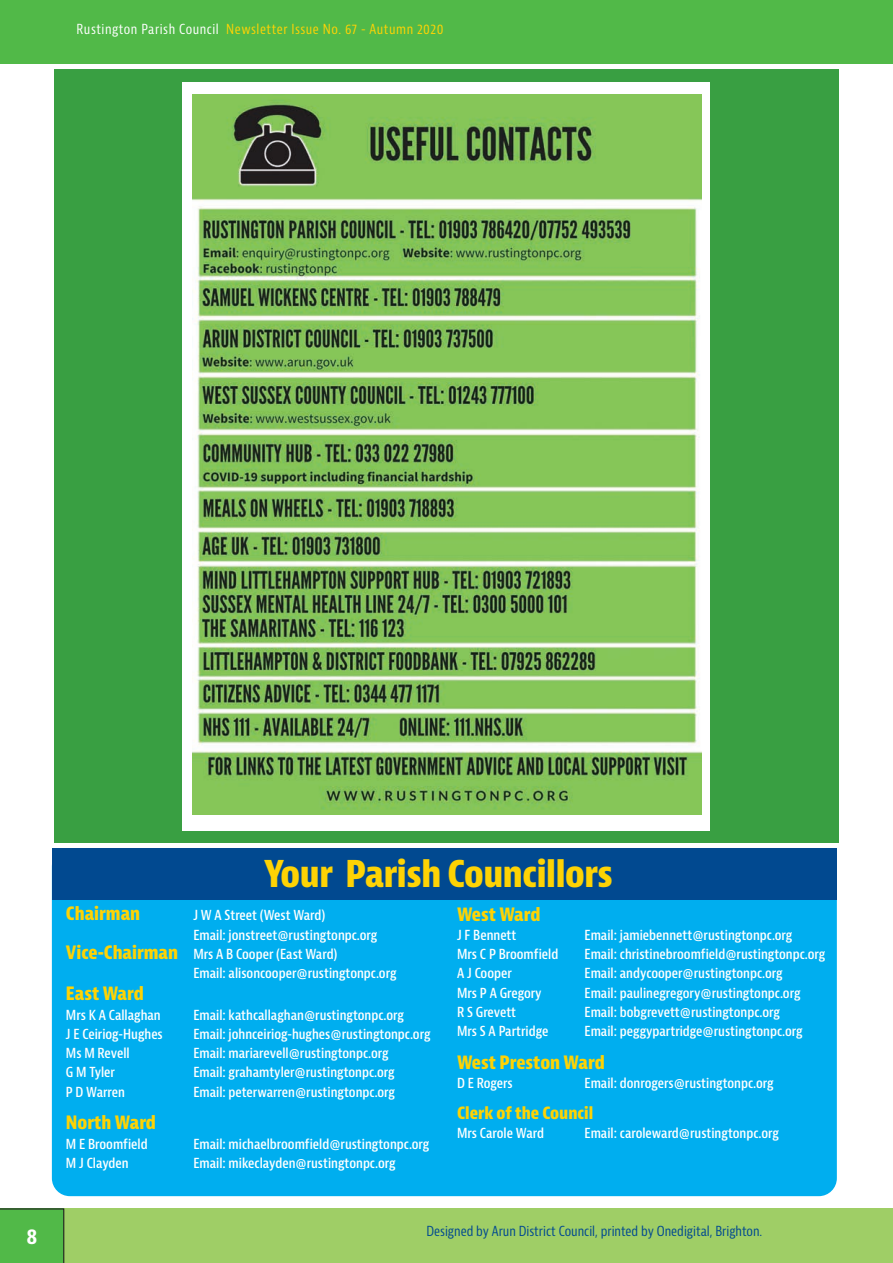
<style>
.page{position:relative;width:893px;height:1263px;background:#fff}
.page>*{position:absolute;margin:0;border:0;box-sizing:border-box;transform-origin:0 0}
.t1{font:700 condensed 36px "Bernina Sans";letter-spacing:-.01em;color:#fed304}
.t2{font:700 condensed 21px "Bernina Sans";color:#fff}
.t3{font:700 condensed 18px "Bernina Sans";color:#fed304}
.t4{font:700 condensed 16.5px "Bernina Sans";color:#fed304}
.t5{font:600 condensed 13.5px "Bernina Sans";color:#fff}
.t6{font:condensed 13.5px "Bernina Sans";color:#014990}
.t7{font:condensed 13.5px "Bernina Sans";letter-spacing:.04em;color:#fed304}
.s1{color:#fff}
.s2{font-weight:700;font-size:18px;color:#fed304}
</style>
<div class="page">
<div style="left:54px;top:69px;width:785px;height:774px;background:#399f42"></div>
<div style="left:64px;top:1209px;width:829px;height:54px;background:#9fce66"></div>
<div style="left:0;top:1208px;width:64px;height:55px;background:#51b948"></div>
<div style="left:0;top:0;width:893px;height:64px;background:#51b948"></div>
<div style="left:52px;top:848px;width:785px;height:348px;background:#00aeef;border-radius:18px"></div>
<div style="left:52px;top:848px;width:785px;height:51px;background:#014990"></div>
<div style="left:183px;top:82px;width:527px;height:749px;background:#fff"></div>
<img style="left:192px;top:94px;width:509px;height:720px">
<p class="t7" style="left:77px;top:21px;width:368px"><span class="s1">Rustington Parish Council</span> Newsletter Issue No. 67 - Autumn 2020</p>
<h2 class="t2" style="left:26px;top:1224px;width:12px">8</h2>
<h1 class="t1" style="left:264px;top:852px;width:350px">Your Parish Councillors</h1>
<h3 class="t3" style="left:457px;top:903px;width:85px">West Ward</h3>
<p class="t5" style="left:457px;top:927px;width:61px">J F Bennett</p>
<p class="t5" style="left:585px;top:927px;width:209px">Email: jamiebennett@rustingtonpc.org</p>
<p class="t5" style="left:457px;top:946px;width:103px">Mrs C P Broomfield</p>
<p class="t5" style="left:585px;top:946px;width:242px">Email: christinebroomfield@rustingtonpc.org</p>
<p class="t5" style="left:457px;top:965px;width:56px">A J Cooper</p>
<p class="t5" style="left:585px;top:965px;width:200px">Email: andycooper@rustingtonpc.org</p>
<p class="t5" style="left:457px;top:984px;width:86px">Mrs P A Gregory</p>
<p class="t5" style="left:585px;top:984px;width:217px">Email: paulinegregory@rustingtonpc.org</p>
<p class="t5" style="left:457px;top:1004px;width:61px">R S Grevett</p>
<p class="t5" style="left:585px;top:1004px;width:197px">Email: bobgrevett@rustingtonpc.org</p>
<p class="t5" style="left:457px;top:1023px;width:93px">Mrs S A Partridge</p>
<p class="t5" style="left:585px;top:1023px;width:220px">Email: peggypartridge@rustingtonpc.org</p>
<h3 class="t3" style="left:457px;top:1051px;width:149px">West Preston Ward</h3>
<p class="t5" style="left:457px;top:1075px;width:57px">D E Rogers</p>
<p class="t5" style="left:585px;top:1075px;width:191px">Email: donrogers@rustingtonpc.org</p>
<p class="t4" style="left:457px;top:1103px;width:138px">Clerk of the Council</p>
<p class="t5" style="left:457px;top:1125px;width:88px">Mrs Carole Ward</p>
<p class="t5" style="left:585px;top:1125px;width:196px">Email: caroleward@rustingtonpc.org</p>
<h3 class="t3" style="left:66px;top:903px;width:76px">Chairman</h3>
<p class="t5" style="left:193px;top:907px;width:133px">J W A Street (West Ward)</p>
<p class="t5" style="left:193px;top:926px;width:186px">Email: jonstreet@rustingtonpc.org</p>
<p class="t5" style="left:66px;top:946px;width:273px"><span class="s2">Vice-Chairman</span> Mrs A B Cooper (East Ward)</p>
<p class="t5" style="left:193px;top:965px;width:205px">Email: alisoncooper@rustingtonpc.org</p>
<h3 class="t3" style="left:66px;top:983px;width:80px">East Ward</h3>
<p class="t5" style="left:66px;top:1006px;width:96px">Mrs K A Callaghan</p>
<p class="t5" style="left:193px;top:1006px;width:212px">Email: kathcallaghan@rustingtonpc.org</p>
<p class="t5" style="left:66px;top:1026px;width:98px">J E Ceiriog-Hughes</p>
<p class="t5" style="left:193px;top:1026px;width:239px">Email: johnceiriog-hughes@rustingtonpc.org</p>
<p class="t5" style="left:66px;top:1045px;width:65px">Ms M Revell</p>
<p class="t5" style="left:193px;top:1045px;width:197px">Email: mariarevell@rustingtonpc.org</p>
<p class="t5" style="left:66px;top:1064px;width:51px">G M Tyler</p>
<p class="t5" style="left:193px;top:1064px;width:203px">Email: grahamtyler@rustingtonpc.org</p>
<p class="t5" style="left:66px;top:1083px;width:61px">P D Warren</p>
<p class="t5" style="left:193px;top:1083px;width:203px">Email: peterwarren@rustingtonpc.org</p>
<h3 class="t3" style="left:66px;top:1112px;width:92px">North Ward</h3>
<p class="t5" style="left:66px;top:1135px;width:83px">M E Broomfield</p>
<p class="t5" style="left:193px;top:1135px;width:238px">Email: michaelbroomfield@rustingtonpc.org</p>
<p class="t5" style="left:66px;top:1154px;width:64px">M J Clayden</p>
<p class="t5" style="left:193px;top:1154px;width:204px">Email: mikeclayden@rustingtonpc.org</p>
<p class="t6" style="left:426px;top:1222px;width:337px">Designed by Arun District Council, printed by Onedigital, Brighton.</p>
</div>
